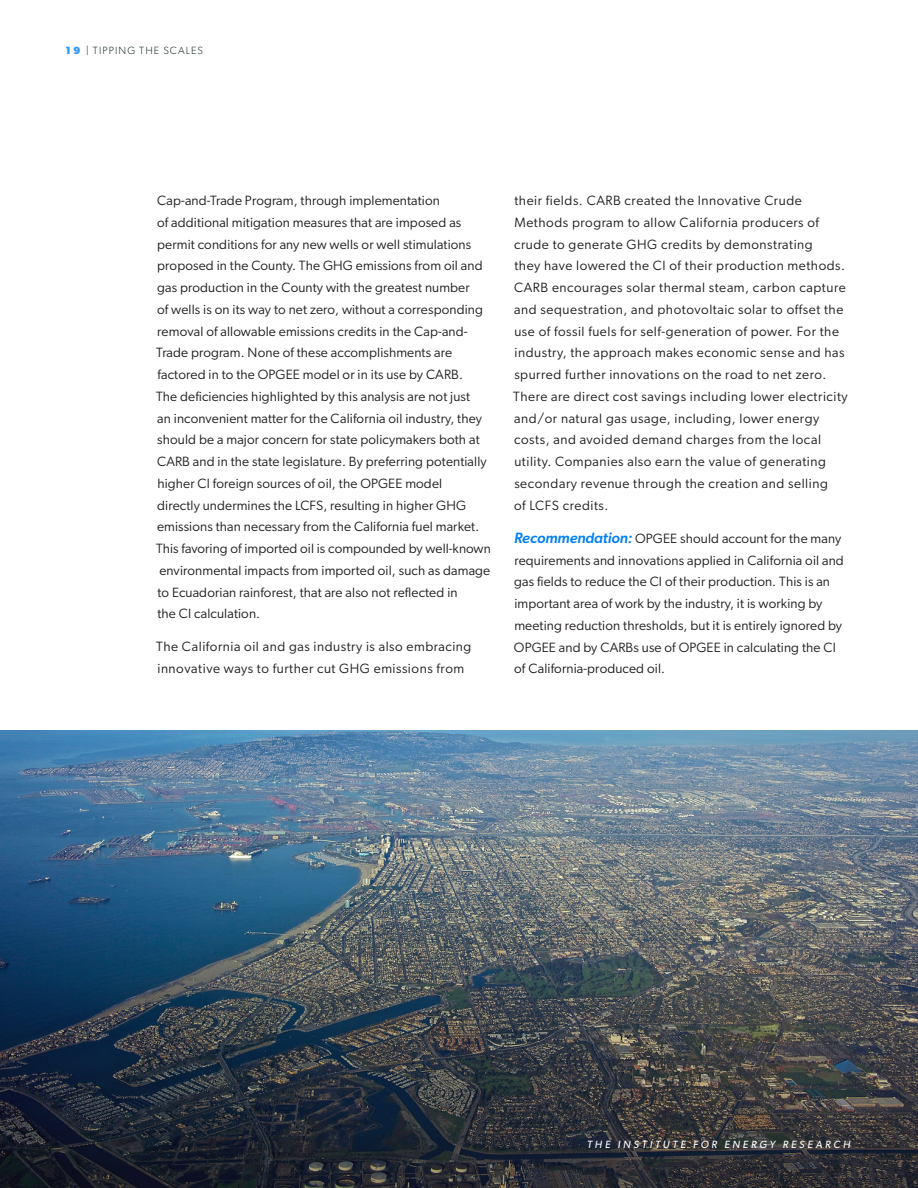
<style>
.page{position:relative;width:918px;height:1188px;background:#fff}
.page>*{position:absolute;margin:0;border:0;box-sizing:border-box;transform-origin:0 0}
.Body{font:13.5px/21.8px "Gibson";letter-spacing:.01em;color:#231f20}
.Body-2{font:13.5px/21.8px "Gibson";letter-spacing:.04em;color:#231f20}
.Folio{font:italic 10.5px "Gibson";letter-spacing:.265em;color:#fff}
.t1{font:300 10.5px "Gibson";letter-spacing:.105em;color:#172727}
.s1{font-weight:700;color:#3398f5}
.s2{font-weight:500;font-style:italic;font-size:15px;color:#0080f2}
</style>
<div class="page">
<img style="left:0;top:731px;width:918px;height:457px">
<p class="t1" style="left:65px;top:44px;width:139px"><span class="s1">1 9</span> | TIPPING THE SCALES</p>
<p class="Body" style="left:156px;top:189px;width:336px">Cap-and-Trade Program, through implementation<br>of additional mitigation measures that are imposed as permit conditions for any new wells or well stimulations proposed in the County. The GHG emissions from oil and gas production in the County with the greatest number<br>of wells is on its way to net zero, without a corresponding removal of allowable emissions credits in the Cap-and-Trade program. None of these accomplishments are factored in to the OPGEE model or in its use by CARB.<br>The deficiencies highlighted by this analysis are not just<br>an inconvenient matter for the California oil industry, they should be a major concern for state policymakers both at CARB and in the state legislature. By preferring potentially higher CI foreign sources of oil, the OPGEE model<br>directly undermines the LCFS, resulting in higher GHG emissions than necessary from the California fuel market.<br>This favoring of imported oil is compounded by well-known environmental impacts from imported oil, such as damage to Ecuadorian rainforest, that are also not reflected in<br>the CI calculation.</p>
<p class="Body-2" style="left:156px;top:635px;width:317px">The California oil and gas industry is also embracing innovative ways to further cut GHG emissions from</p>
<p class="Body-2" style="left:513px;top:189px;width:336px">their fields. CARB created the Innovative Crude Methods program to allow California producers of crude to generate GHG credits by demonstrating<br>they have lowered the CI of their production methods.<br>CARB encourages solar thermal steam, carbon capture and sequestration, and photovoltaic solar to offset the use of fossil fuels for self-generation of power. For the industry, the approach makes economic sense and has spurred further innovations on the road to net zero.<br>There are direct cost savings including lower electricity and/or natural gas usage, including, lower energy costs, and avoided demand charges from the local utility. Companies also earn the value of generating secondary revenue through the creation and selling<br>of LCFS credits.</p>
<p class="Body" style="left:514px;top:527px;width:331px"><span class="s2">Recommendation:</span> OPGEE should account for the many requirements and innovations applied in California oil and gas fields to reduce the CI of their production. This is an important area of work by the industry, it is working by meeting reduction thresholds, but it is entirely ignored by OPGEE and by CARBs use of OPGEE in calculating the CI of California-produced oil.</p>
<p class="Folio" style="left:587px;top:1138px;width:265px">THE INSTITUTE FOR ENERGY RESEARCH</p>
</div>
